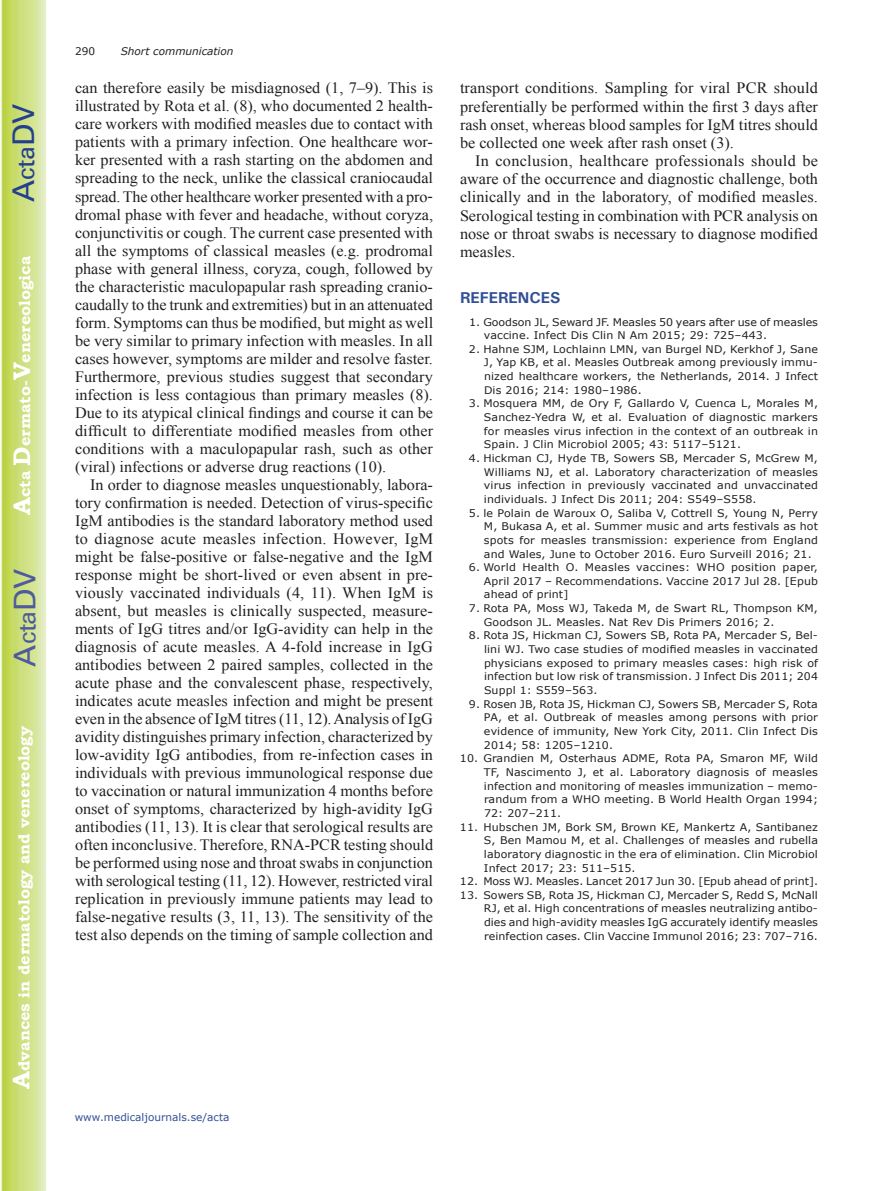
<style>
.page{position:relative;width:893px;height:1191px;background:#fff}
.page>*{position:absolute;margin:0;border:0;box-sizing:border-box;transform-origin:0 0}
.t1{font:30px "Univers";color:#4d5a9e}
.t2{font:30px "Univers";color:#253f8e}
.t3{font:15.75px/18px "Times New Roman";color:#231f20;text-align:justify}
.t4{font:700 15.75px "Bookman Old Style";color:#fff}
.t5{font:700 15.75px "Univers";color:#324f95}
.t6{font:10.5px/13.6px "Verdana";letter-spacing:.01em;color:#231f20;text-align:justify;scale:1.05 1}
.t7{font:10.5px "Verdana";color:#324f95}
.t8{font:italic 10.5px "Verdana";color:#231f20}
.t9{font:10.5px "Verdana";letter-spacing:.01em;color:#231f20}
.s1{font-size:24px}
</style>
<div class="page">
<svg style="left:1px;top:0;width:45px;height:1191px;background:#cfe084"></svg>
<h1 class="t2" style="left:6px;top:202px;width:100px;rotate:-90deg">A<span class="s1">cta</span>DV</h1>
<p class="t4" style="left:15px;top:515px;width:260px;rotate:-90deg"><span class="s1">A</span>cta <span class="s1">D</span>ermato-<span class="s1">V</span>enereologica</p>
<h1 class="t1" style="left:7px;top:666px;width:100px;rotate:-90deg">A<span class="s1">cta</span>DV</h1>
<p class="t4" style="left:15px;top:1088px;width:364px;rotate:-90deg"><span class="s1">A</span>dvances in dermatology and venereology</p>
<p class="t9" style="left:75px;top:44px;width:22px">290</p>
<p class="t8" style="left:121px;top:44px;width:114px">Short communication</p>
<p class="t3" style="left:75px;top:79px;width:360px">can therefore easily be misdiagnosed (1, 7–9). This is illustrated by Rota et al. (8), who documented 2 health&shy;care workers with modified measles due to contact with patients with a primary infection. One healthcare wor&shy;ker presented with a rash starting on the abdomen and spreading to the neck, unlike the classical craniocaudal spread. The other healthcare worker presented with a pro&shy;dromal phase with fever and headache, without coryza, conjunctivitis or cough. The current case presented with all the symptoms of classical measles (e.g. prodromal phase with general illness, coryza, cough, followed by the characteristic maculopapular rash spreading cranio&shy;caudally to the trunk and extremities) but in an attenuated form. Symptoms can thus be modified, but might as well be very similar to primary infection with measles. In all cases however, symptoms are milder and resolve faster.<br>Furthermore, previous studies suggest that secondary infection is less contagious than primary measles (8).<br>Due to its atypical clinical findings and course it can be difficult to differentiate modified measles from other conditions with a maculopapular rash, such as other (viral) infections or adverse drug reactions (10).</p>
<p class="t3" style="left:75px;top:475px;width:360px;text-indent:15px">In order to diagnose measles unquestionably, labora&shy;tory confirmation is needed. Detection of virus-specific IgM antibodies is the standard laboratory method used to diagnose acute measles infection. However, IgM might be false-positive or false-negative and the IgM response might be short-lived or even absent in pre&shy;viously vaccinated individuals (4, 11). When IgM is absent, but measles is clinically suspected, measure&shy;ments of IgG titres and/or IgG-avidity can help in the diagnosis of acute measles. A 4-fold increase in IgG antibodies between 2 paired samples, collected in the acute phase and the convalescent phase, respectively, indicates acute measles infection and might be present even in the absence of IgM titres (11, 12). Analysis of IgG avidity distinguishes primary infection, characterized by low-avidity IgG antibodies, from re-infection cases in individuals with previous immunological response due to vaccination or natural immunization 4 months before onset of symptoms, characterized by high-avidity IgG antibodies (11, 13). It is clear that serological results are often inconclusive. Therefore, RNA-PCR testing should be performed using nose and throat swabs in conjunction with serological testing (11, 12). However, restricted viral replication in previously immune patients may lead to false-negative results (3, 11, 13). The sensitivity of the test also depends on the timing of sample collection and</p>
<p class="t3" style="left:460px;top:79px;width:360px">transport conditions. Sampling for viral PCR should preferentially be performed within the first 3 days after rash onset, whereas blood samples for IgM titres should be collected one week after rash onset (3).</p>
<p class="t3" style="left:460px;top:151px;width:360px;text-indent:15px">In conclusion, healthcare professionals should be aware of the occurrence and diagnostic challenge, both clinically and in the laboratory, of modified measles.<br>Serological testing in combination with PCR analysis on nose or throat swabs is necessary to diagnose modified measles.</p>
<p class="t5" style="left:460px;top:287px;width:102px">REFERENCES</p>
<p class="t6" style="left:484px;top:315px;width:320px;text-indent:-15px">1. Goodson JL, Seward JF. Measles 50 years after use of measles vaccine. Infect Dis Clin N Am 2015; 29: 725–443.</p>
<p class="t6" style="left:484px;top:342px;width:320px;text-indent:-15px">2. Hahne SJM, Lochlainn LMN, van Burgel ND, Kerkhof J, Sane J, Yap KB, et al. Measles Outbreak among previously immu&shy;nized healthcare workers, the Netherlands, 2014. J Infect Dis 2016; 214: 1980–1986.</p>
<p class="t6" style="left:484px;top:397px;width:320px;text-indent:-15px">3. Mosquera MM, de Ory F, Gallardo V, Cuenca L, Morales M, Sanchez-Yedra W, et al. Evaluation of diagnostic markers for measles virus infection in the context of an outbreak in Spain. J Clin Microbiol 2005; 43: 5117–5121.</p>
<p class="t6" style="left:484px;top:451px;width:320px;text-indent:-15px">4. Hickman CJ, Hyde TB, Sowers SB, Mercader S, McGrew M, Williams NJ, et al. Laboratory characterization of measles virus infection in previously vaccinated and unvaccinated individuals. J Infect Dis 2011; 204: S549–S558.</p>
<p class="t6" style="left:484px;top:506px;width:320px;text-indent:-15px">5. le Polain de Waroux O, Saliba V, Cottrell S, Young N, Perry M, Bukasa A, et al. Summer music and arts festivals as hot spots for measles transmission: experience from England and Wales, June to October 2016. Euro Surveill 2016; 21.</p>
<p class="t6" style="left:484px;top:560px;width:320px;text-indent:-15px">6. World Health O. Measles vaccines: WHO position paper, April 2017 – Recommendations. Vaccine 2017 Jul 28. [Epub ahead of print]</p>
<p class="t6" style="left:484px;top:601px;width:320px;text-indent:-15px">7. Rota PA, Moss WJ, Takeda M, de Swart RL, Thompson KM,<br>Goodson JL. Measles. Nat Rev Dis Primers 2016; 2.</p>
<p class="t6" style="left:484px;top:628px;width:320px;text-indent:-15px">8. Rota JS, Hickman CJ, Sowers SB, Rota PA, Mercader S, Bel&shy;lini WJ. Two case studies of modified measles in vaccinated physicians exposed to primary measles cases: high risk of infection but low risk of transmission. J Infect Dis 2011; 204<br>Suppl 1: S559–563.</p>
<p class="t6" style="left:484px;top:697px;width:320px;text-indent:-15px">9. Rosen JB, Rota JS, Hickman CJ, Sowers SB, Mercader S, Rota PA, et al. Outbreak of measles among persons with prior evidence of immunity, New York City, 2011. Clin Infect Dis 2014; 58: 1205–1210.</p>
<p class="t6" style="left:484px;top:751px;width:320px;text-indent:-24px">10. Grandien M, Osterhaus ADME, Rota PA, Smaron MF, Wild TF, Nascimento J, et al. Laboratory diagnosis of measles infection and monitoring of measles immunization – memo&shy;randum from a WHO meeting. B World Health Organ 1994; 72: 207–211.</p>
<p class="t6" style="left:484px;top:820px;width:320px;text-indent:-24px">11. Hubschen JM, Bork SM, Brown KE, Mankertz A, Santibanez S, Ben Mamou M, et al. Challenges of measles and rubella laboratory diagnostic in the era of elimination. Clin Microbiol Infect 2017; 23: 511–515.</p>
<p class="t6" style="left:460px;top:874px;width:342px">12. Moss WJ. Measles. Lancet 2017 Jun 30. [Epub ahead of print].</p>
<p class="t6" style="left:484px;top:888px;width:320px;text-indent:-24px">13. Sowers SB, Rota JS, Hickman CJ, Mercader S, Redd S, McNall RJ, et al. High concentrations of measles neutralizing antibo&shy;dies and high-avidity measles IgG accurately identify measles reinfection cases. Clin Vaccine Immunol 2016; 23: 707–716.</p>
<p class="t7" style="left:75px;top:1109px;width:156px">www.medicaljournals.se/acta</p>
</div>
